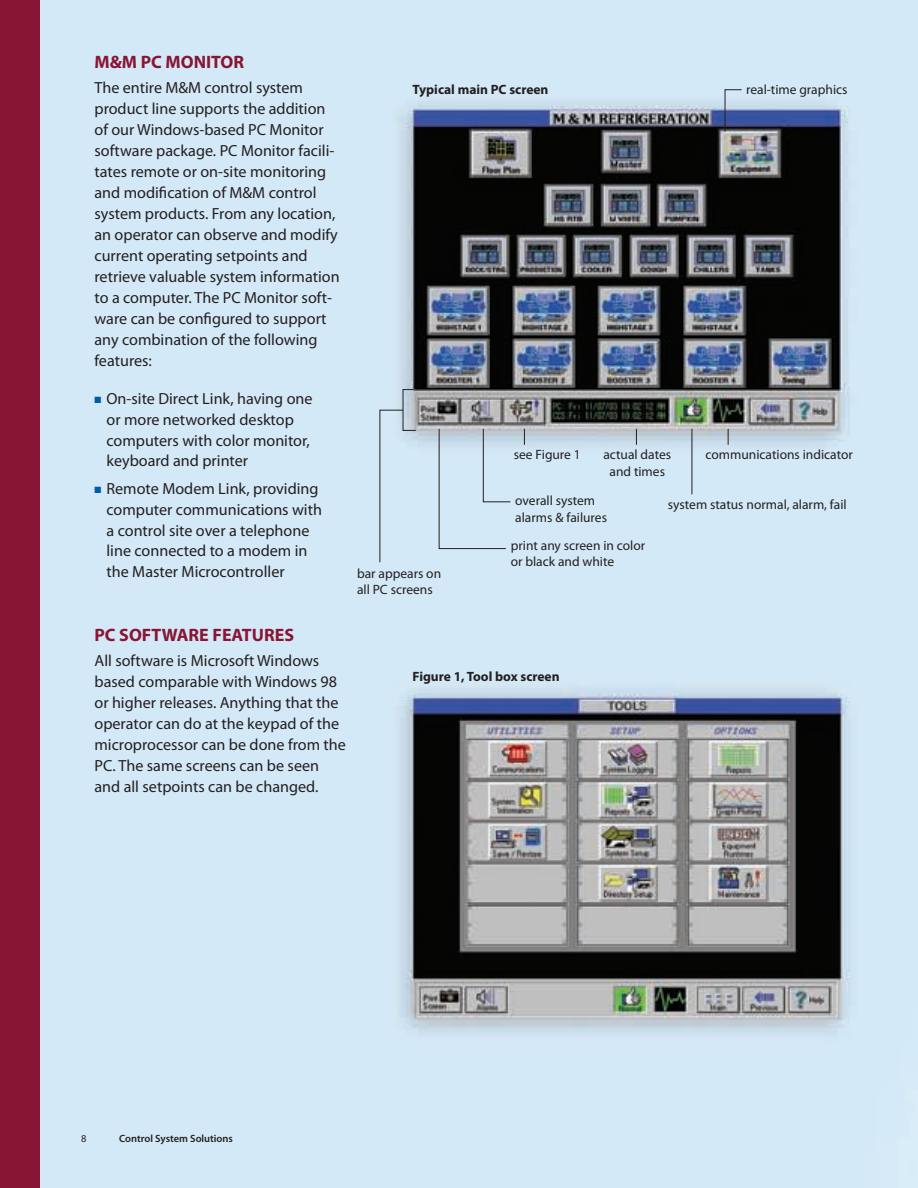
<style>
.page{position:relative;width:918px;height:1188px;background:#fff}
.page>*{position:absolute;margin:0;border:0;box-sizing:border-box;transform-origin:0 0}
.t1{font:700 18px "Myriad Pro";color:#881534}
.t2{font:16.2px/21px "Myriad Pro";color:#231f20}
.t3{font:13.5px/16.2px "Myriad Pro";color:#231f20}
.t4{font:700 13.5px "Myriad Pro";color:#231f20}
.t5{font:600 10.5px "Myriad Pro";color:#231f20}
.t6{font:10.5px "Myriad Pro";color:#231f20}
.s1{color:#015ca3}
</style>
<div class="page">
<img style="left:40px;top:0;width:878px;height:1188px">
<svg style="left:379px;top:389px;width:37px;height:174px"></svg>
<svg style="left:438px;top:428px;width:73px;height:121px"></svg>
<svg style="left:524px;top:429px;width:1px;height:16px"></svg>
<svg style="left:636px;top:429px;width:1px;height:16px"></svg>
<hr style="left:692px;top:429px;width:1px;height:65px;background:#231f20">
<svg style="left:728px;top:429px;width:1px;height:16px"></svg>
<svg style="left:724px;top:89px;width:18px;height:43px"></svg>
<div style="left:0;top:0;width:40px;height:1188px;background:#881534"></div>
<p class="t1" style="left:94px;top:51px;width:151px">M&amp;M PC MONITOR</p>
<p class="t2" style="left:94px;top:77px;width:247px">The entire M&amp;M control system product line supports the addition of our Windows-based PC Monitor software package. PC Monitor facili&shy;tates remote or on-site monitoring and modification of M&amp;M control system products. From any location, an operator can observe and modify current operating setpoints and retrieve valuable system information to a computer. The PC Monitor soft&shy;ware can be configured to support any combination of the following features:</p>
<p class="t2" style="left:106px;top:388px;width:208px;text-indent:-12px"><span class="s1">■</span> On-site Direct Link, having one or more networked desktop computers with color monitor, keyboard and printer</p>
<p class="t2" style="left:106px;top:478px;width:217px;text-indent:-12px"><span class="s1">■</span> Remote Modem Link, providing computer communications with a control site over a telephone line connected to a modem in the Master Microcontroller</p>
<p class="t4" style="left:412px;top:82px;width:138px">Typical main PC screen</p>
<p class="t3" style="left:746px;top:82px;width:103px">real-time graphics</p>
<p class="t3" style="left:357px;top:566px;width:86px">bar appears on all PC screens</p>
<p class="t3" style="left:514px;top:447px;width:68px">see Figure 1</p>
<p class="t3" style="left:603px;top:447px;width:69px;text-align:center">actual dates and times</p>
<p class="t3" style="left:668px;top:497px;width:180px">system status normal, alarm, fail</p>
<p class="t3" style="left:706px;top:447px;width:149px">communications indicator</p>
<p class="t3" style="left:515px;top:493px;width:93px">overall system alarms &amp; failures</p>
<p class="t3" style="left:511px;top:538px;width:136px">print any screen in color or black and white</p>
<p class="t1" style="left:94px;top:624px;width:201px">PC SOFTWARE FEATURES</p>
<p class="t2" style="left:94px;top:650px;width:253px">All software is Microsoft Windows based comparable with Windows 98 or higher releases. Anything that the operator can do at the keypad of the microprocessor can be done from the PC. The same screens can be seen and all setpoints can be changed.</p>
<p class="t4" style="left:412px;top:669px;width:149px">Figure 1, Tool box screen</p>
<p class="t6" style="left:81px;top:1133px;width:7px">8</p>
<p class="t5" style="left:119px;top:1133px;width:115px">Control System Solutions</p>
</div>
